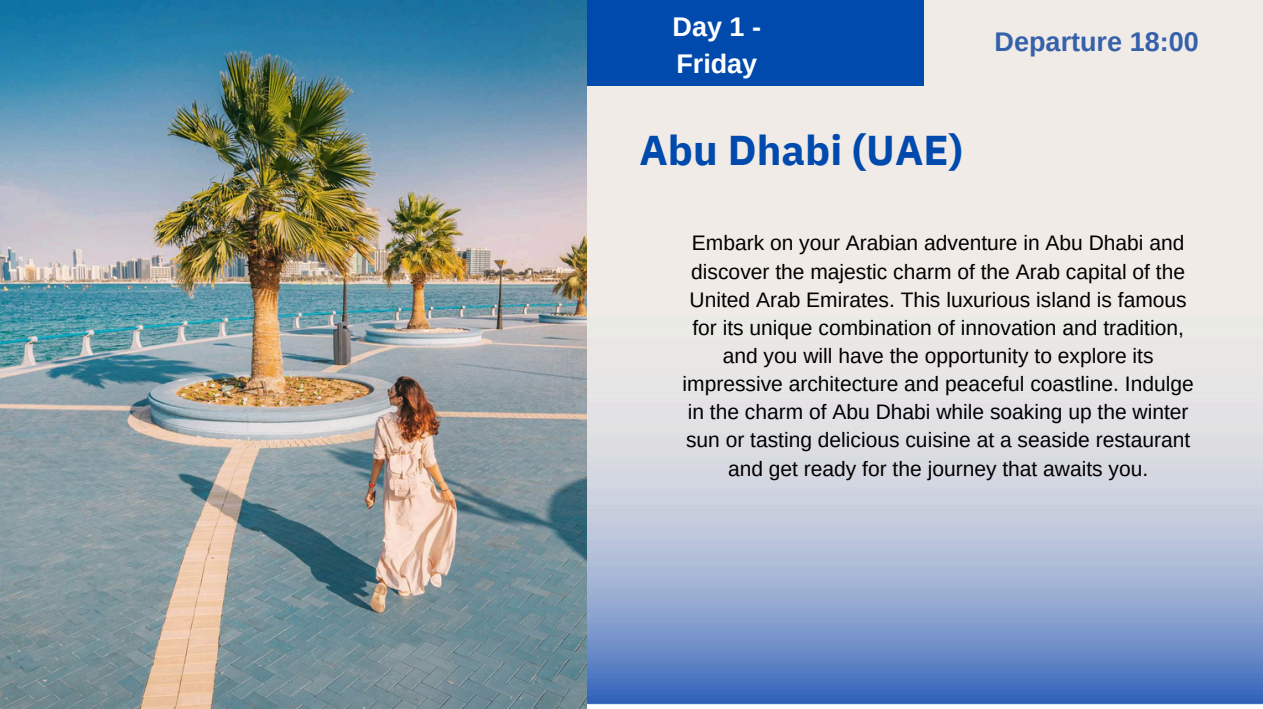
<style>
.page{position:relative;width:1263px;height:709px;background:#fff}
.page>*{position:absolute;margin:0;border:0;box-sizing:border-box;transform-origin:0 0}
.t1{font:700 41.55px "IBM Plex Sans";color:#004aad}
.t2{font:700 27px "Arimo";color:#3561ab}
.t3{font:700 27px/37.2px "Arimo";color:#fff}
.t4{font:21px/28.2px "Arimo";color:#000;text-align:center}
</style>
<div class="page">
<img style="left:586px;top:0;width:676px;height:709px">
<div style="left:587px;top:0;width:336px;height:86px;background:#004aad"></div>
<img style="left:0;top:0;width:586px;height:709px">
<h2 class="t3" style="left:672px;top:8px;width:90px">Day 1 -<br>Friday</h2>
<h1 class="t1" style="left:639px;top:123px;width:325px">Abu Dhabi (UAE)</h1>
<h2 class="t2" style="left:994px;top:27px;width:205px">Departure 18:00</h2>
<p class="t4" style="left:682px;top:229px;width:513px">Embark on your Arabian adventure in Abu Dhabi and discover the majestic charm of the Arab capital of the United Arab Emirates. This luxurious island is famous for its unique combination of innovation and tradition, and you will have the opportunity to explore its impressive architecture and peaceful coastline. Indulge in the charm of Abu Dhabi while soaking up the winter sun or tasting delicious cuisine at a seaside restaurant and get ready for the journey that awaits you.</p>
</div>
